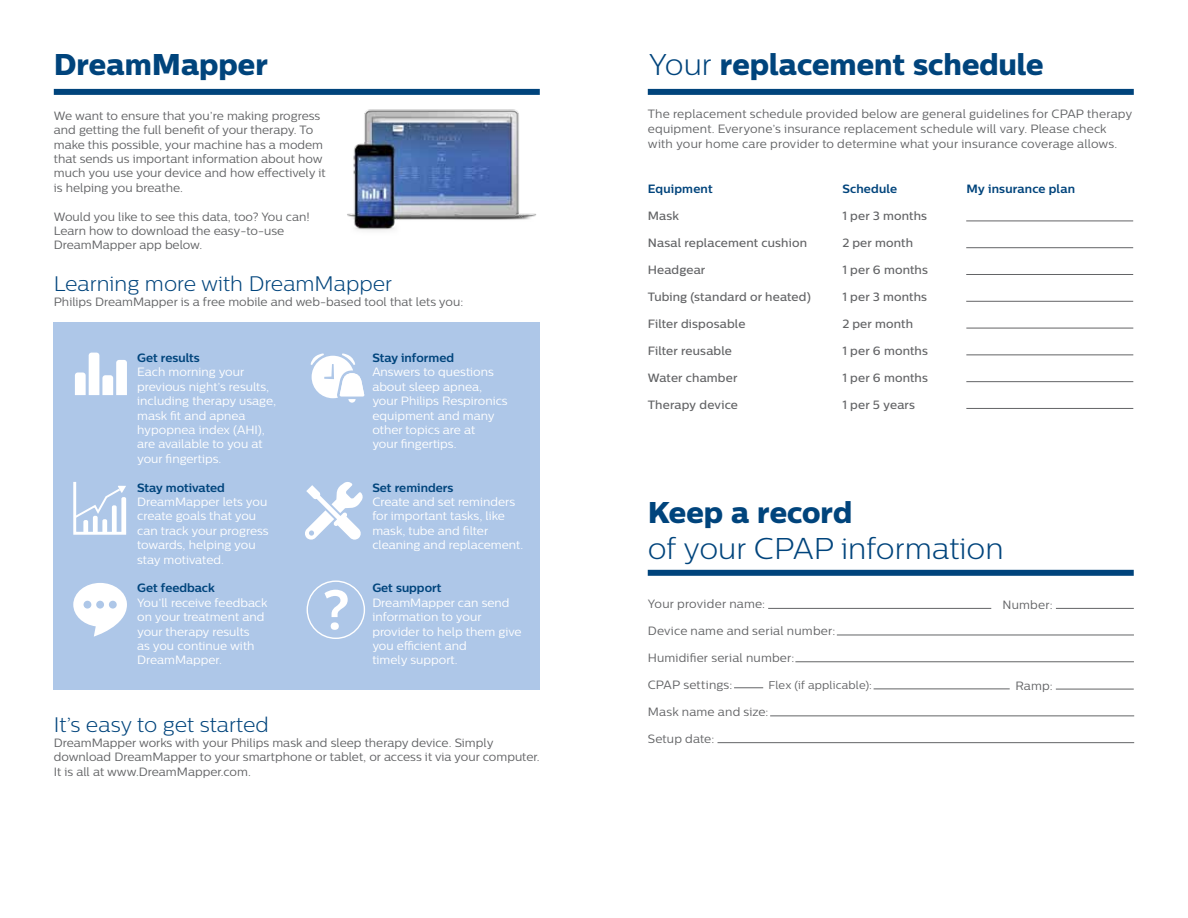
<style>
.page{position:relative;width:1188px;height:918px;background:#fff}
.page>*{position:absolute;margin:0;border:0;box-sizing:border-box;transform-origin:0 0}
.t1{font:700 55.5px "Centrale Sans";color:#fff}
.t2{font:30px "Centrale Sans X Bold";color:#00447c}
.t3{font:300 30px "Centrale Sans";color:#00447c}
.t4{font:300 21px "Centrale Sans";color:#00447c}
.t5{font:12px/14.4px "Centrale Sans";color:#636466}
.t6{font:12px/14.4px "Centrale Sans";color:#fff}
.t7{font:500 12px "Centrale Sans";letter-spacing:.01em;color:#636466}
.t8{font:700 12px "Centrale Sans";color:#00447c}
.t9{font:11.25px "Centrale Sans";letter-spacing:.015em;color:#636466}
.s1{font-family:"Centrale Sans";font-weight:300}
</style>
<div class="page">
<hr style="left:966px;top:221px;width:167px;height:1px;background:#636466">
<hr style="left:966px;top:328px;width:167px;height:1px;background:#636466">
<hr style="left:966px;top:274px;width:167px;height:1px;background:#636466">
<hr style="left:966px;top:381px;width:167px;height:1px;background:#636466">
<hr style="left:966px;top:247px;width:167px;height:1px;background:#636466">
<hr style="left:966px;top:354px;width:167px;height:1px;background:#636466">
<hr style="left:966px;top:301px;width:167px;height:1px;background:#636466">
<hr style="left:966px;top:408px;width:167px;height:1px;background:#636466">
<hr style="left:770px;top:715px;width:364px;height:1px;background:#636466">
<hr style="left:795px;top:661px;width:339px;height:1px;background:#636466">
<hr style="left:837px;top:635px;width:297px;height:1px;background:#636466">
<hr style="left:718px;top:742px;width:416px;height:1px;background:#636466">
<hr style="left:874px;top:689px;width:136px;height:1px;background:#636466">
<hr style="left:768px;top:608px;width:223px;height:1px;background:#636466">
<svg style="left:734px;top:687px;width:29px;height:1px"></svg>
<hr style="left:1056px;top:689px;width:78px;height:1px;background:#636466">
<hr style="left:1056px;top:608px;width:78px;height:1px;background:#636466">
<div style="left:648px;top:89px;width:486px;height:6px;background:#00447c"></div>
<div style="left:648px;top:570px;width:486px;height:6px;background:#00447c"></div>
<div style="left:54px;top:322px;width:486px;height:368px;background:#aec7e8"></div>
<img style="left:347px;top:109px;width:190px;height:122px">
<svg style="left:311px;top:353px;width:53px;height:50px"></svg>
<svg style="left:75px;top:353px;width:52px;height:42px"></svg>
<svg style="left:73px;top:482px;width:54px;height:53px"></svg>
<div style="left:83px;top:520px;width:5px;height:14px;background:#fff;border-radius:2px"></div>
<div style="left:93px;top:516px;width:5px;height:18px;background:#fff;border-radius:2px"></div>
<div style="left:102px;top:519px;width:5px;height:14px;background:#fff;border-radius:2px"></div>
<div style="left:112px;top:505px;width:5px;height:29px;background:#fff;border-radius:2px"></div>
<div style="left:121px;top:497px;width:5px;height:37px;background:#fff;border-radius:2px"></div>
<svg style="left:73px;top:583px;width:54px;height:54px"></svg>
<div style="left:84px;top:601px;width:7px;height:8px;background:#aec7e8;border-radius:50%"></div>
<div style="left:96px;top:601px;width:8px;height:8px;background:#aec7e8;border-radius:50%"></div>
<div style="left:109px;top:601px;width:8px;height:8px;background:#aec7e8;border-radius:50%"></div>
<div style="left:307px;top:580px;width:58px;height:59px;border:1px solid #fff;border-radius:50%"></div>
<svg style="left:305px;top:482px;width:58px;height:58px"></svg>
<div style="left:54px;top:89px;width:486px;height:6px;background:#00447c"></div>
<h2 class="t2" style="left:54px;top:46px;width:216px">DreamMapper</h2>
<p class="t5" style="left:54px;top:108px;width:273px">We want to ensure that you’re making progress and getting the full benefit of your therapy. To make this possible, your machine has a modem that sends us important information about how much you use your device and how effectively it is helping you breathe.</p>
<p class="t5" style="left:54px;top:209px;width:257px">Would you like to see this data, too? You can!<br>Learn how to download the easy-to-use<br>DreamMapper app below.</p>
<h3 class="t4" style="left:54px;top:272px;width:340px">Learning more with DreamMapper</h3>
<p class="t5" style="left:54px;top:294px;width:411px">Philips DreamMapper is a free mobile and web-based tool that lets you:</p>
<p class="t8" style="left:137px;top:351px;width:64px">Get results</p>
<p class="t6" style="left:137px;top:365px;width:141px">Each morning your previous night’s results, including therapy usage, mask fit and apnea hypopnea index (AHI), are available to you at your fingertips.</p>
<p class="t8" style="left:137px;top:480px;width:89px">Stay motivated</p>
<p class="t6" style="left:137px;top:494px;width:133px">DreamMapper lets you create goals that you can track your progress towards, helping you stay motivated.</p>
<p class="t8" style="left:137px;top:581px;width:79px">Get feedback</p>
<p class="t6" style="left:137px;top:595px;width:132px">You’ll receive feedback on your treatment and your therapy results<br>as you continue with<br>DreamMapper.</p>
<h1 class="t1" style="left:322px;top:576px;width:29px">?</h1>
<p class="t8" style="left:372px;top:351px;width:83px">Stay informed</p>
<p class="t6" style="left:372px;top:365px;width:137px">Answers to questions about sleep apnea, your Philips Respironics equipment and many other topics are at<br>your fingertips.</p>
<p class="t8" style="left:372px;top:480px;width:82px">Set reminders</p>
<p class="t6" style="left:372px;top:494px;width:152px">Create and set reminders for important tasks, like mask, tube and filter cleaning and replacement.</p>
<p class="t8" style="left:372px;top:581px;width:71px">Get support</p>
<p class="t6" style="left:372px;top:595px;width:151px">DreamMapper can send information to your provider to help them give you efficient and<br>timely support.</p>
<h3 class="t4" style="left:54px;top:713px;width:217px">It’s easy to get started</h3>
<p class="t5" style="left:54px;top:735px;width:487px">DreamMapper works with your Philips mask and sleep therapy device. Simply download DreamMapper to your smartphone or tablet, or access it via your computer.<br>It is all at www.DreamMapper.com.</p>
<h2 class="t2" style="left:649px;top:46px;width:396px"><span class="s1">Your</span> replacement schedule</h2>
<p class="t5" style="left:648px;top:106px;width:486px;line-height:15px">The replacement schedule provided below are general guidelines for CPAP therapy equipment. Everyone’s insurance replacement schedule will vary. Please check with your home care provider to determine what your insurance coverage allows.</p>
<p class="t8" style="left:648px;top:181px;width:66px">Equipment</p>
<p class="t7" style="left:648px;top:208px;width:33px">Mask</p>
<p class="t7" style="left:648px;top:235px;width:161px">Nasal replacement cushion</p>
<p class="t7" style="left:648px;top:262px;width:59px">Headgear</p>
<p class="t7" style="left:648px;top:289px;width:165px">Tubing (standard or heated)</p>
<p class="t7" style="left:648px;top:316px;width:99px">Filter disposable</p>
<p class="t7" style="left:648px;top:343px;width:86px">Filter reusable</p>
<p class="t7" style="left:648px;top:370px;width:91px">Water chamber</p>
<p class="t7" style="left:648px;top:397px;width:92px">Therapy device</p>
<p class="t8" style="left:842px;top:181px;width:56px">Schedule</p>
<p class="t8" style="left:966px;top:181px;width:110px">My insurance plan</p>
<p class="t7" style="left:842px;top:208px;width:86px">1 per 3 months</p>
<p class="t7" style="left:842px;top:235px;width:72px">2 per month</p>
<p class="t7" style="left:842px;top:262px;width:87px">1 per 6 months</p>
<p class="t7" style="left:842px;top:289px;width:86px">1 per 3 months</p>
<p class="t7" style="left:842px;top:316px;width:72px">2 per month</p>
<p class="t7" style="left:842px;top:343px;width:87px">1 per 6 months</p>
<p class="t7" style="left:842px;top:370px;width:87px">1 per 6 months</p>
<p class="t7" style="left:842px;top:397px;width:74px">1 per 5 years</p>
<h2 class="t2" style="left:648px;top:493px;width:206px">Keep a record</h2>
<h2 class="t3" style="left:648px;top:531px;width:358px">of your CPAP information</h2>
<p class="t5" style="left:648px;top:596px;width:119px">Your provider name:</p>
<p class="t5" style="left:648px;top:623px;width:189px">Device name and serial number:</p>
<p class="t5" style="left:648px;top:650px;width:148px">Humidifier serial number:</p>
<p class="t5" style="left:648px;top:677px;width:86px">CPAP settings:</p>
<p class="t5" style="left:648px;top:704px;width:122px">Mask name and size:</p>
<p class="t5" style="left:648px;top:731px;width:68px">Setup date:</p>
<p class="t9" style="left:768px;top:678px;width:105px">Flex (if applicable):</p>
<p class="t5" style="left:1003px;top:597px;width:52px">Number:</p>
<p class="t5" style="left:1016px;top:679px;width:39px">Ramp:</p>
</div>
